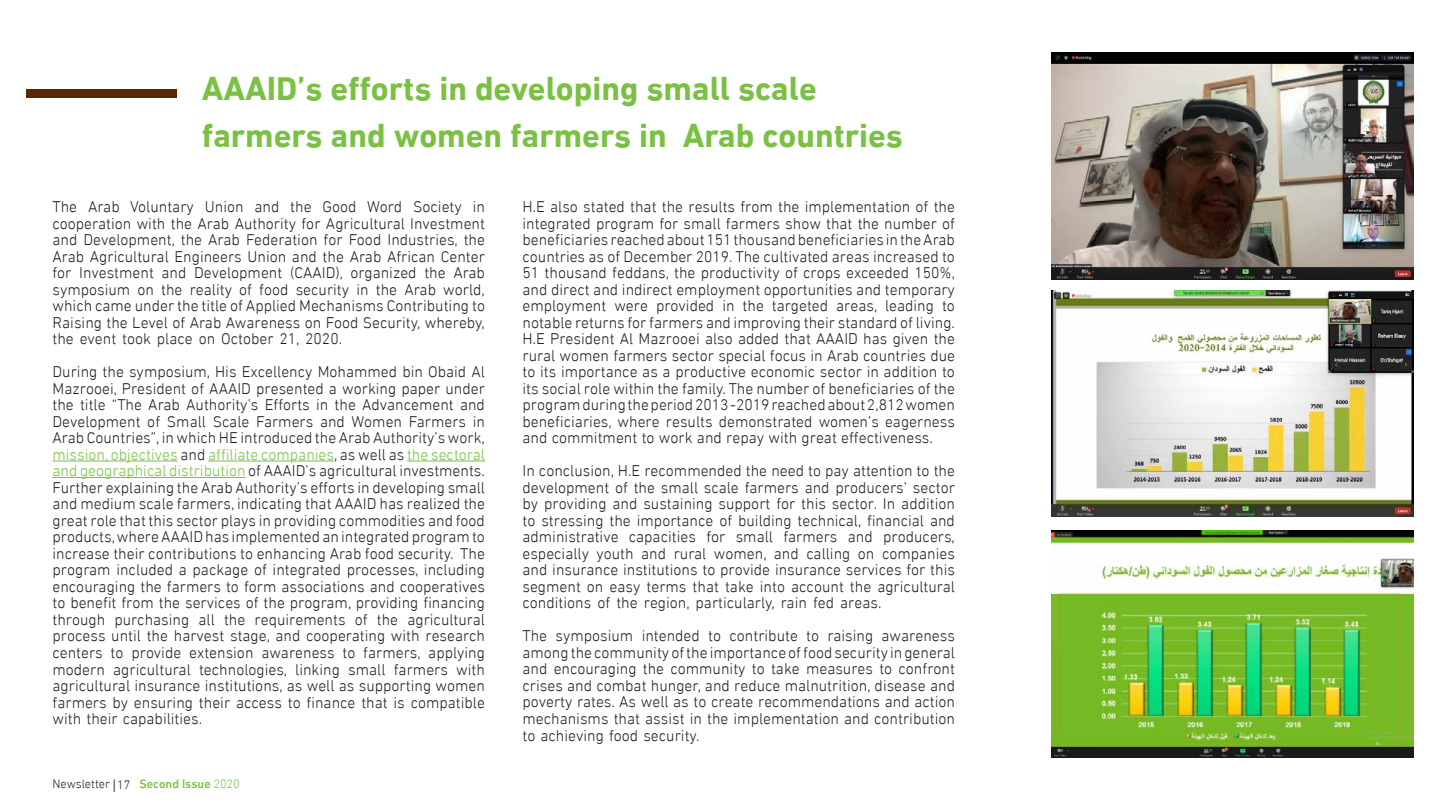
<style>
.page{position:relative;width:1440px;height:810px;background:#fff}
.page>*{position:absolute;margin:0;border:0;box-sizing:border-box;transform-origin:0 0}
.t1{font:700 33.75px/47.1px "DIN Next LTW23";color:#7ac143}
.t2{font:300 15.75px/16.5px "DIN Next LTW23";color:#221f20;text-align:justify}
.t3{font:300 12.38px "DIN Next LTW23";color:#221f20}
.s1{color:#7ac143}
.s2{font-weight:500;color:#7ac143}
</style>
<div class="page">
<svg style="left:114px;top:779px;width:1px;height:13px"></svg>
<hr style="left:53px;top:461px;width:125px;height:1px;background:#7ac143">
<hr style="left:208px;top:461px;width:126px;height:1px;background:#7ac143">
<hr style="left:407px;top:461px;width:78px;height:1px;background:#7ac143">
<hr style="left:53px;top:477px;width:193px;height:1px;background:#7ac143">
<div style="left:26px;top:89px;width:151px;height:9px;background:#572700"></div>
<img style="left:1051px;top:52px;width:363px;height:227px">
<img style="left:1051px;top:290px;width:363px;height:227px">
<img style="left:1051px;top:531px;width:363px;height:227px">
<h1 class="t1" style="left:202px;top:65px;width:703px">AAAID’s efforts in developing small scale farmers and women farmers in Arab countries</h1>
<p class="t2" style="left:53px;top:199px;width:434px">The Arab Voluntary Union and the Good Word Society in cooperation with the Arab Authority for Agricultural Investment and Development, the Arab Federation for Food Industries, the Arab Agricultural Engineers Union and the Arab African Center for Investment and Development (CAAID), organized the Arab symposium on the reality of food security in the Arab world, which came under the title of Applied Mechanisms Contributing to Raising the Level of Arab Awareness on Food Security, whereby, the event took place on October 21, 2020.</p>
<p class="t2" style="left:53px;top:364px;width:434px">During the symposium, His Excellency Mohammed bin Obaid Al Mazrooei, President of AAAID presented a working paper under the title “The Arab Authority’s Efforts in the Advancement and Development of Small Scale Farmers and Women Farmers in Arab Countries”, in which HE introduced the Arab Authority’s work, <span class="s1">mission, objectives</span> and <span class="s1">affiliate companies</span>, as well as <span class="s1">the sectoral and geographical distribution</span> of AAAID’s agricultural investments.<br>Further explaining the Arab Authority’s efforts in developing small and medium scale farmers, indicating that AAAID has realized the great role that this sector plays in providing commodities and food products, where AAAID has implemented an integrated program to increase their contributions to enhancing Arab food security. The program included a package of integrated processes, including encouraging the farmers to form associations and cooperatives to benefit from the services of the program, providing financing through purchasing all the requirements of the agricultural process until the harvest stage, and cooperating with research centers to provide extension awareness to farmers, applying modern agricultural technologies, linking small farmers with agricultural insurance institutions, as well as supporting women farmers by ensuring their access to finance that is compatible with their capabilities.</p>
<p class="t3" style="left:53px;top:776px;width:189px">Newsletter 17 <span class="s2">Second Issue</span> <span class="s1">2020</span></p>
<p class="t2" style="left:523px;top:199px;width:434px">H.E also stated that the results from the implementation of the integrated program for small farmers show that the number of beneficiaries reached about 151 thousand beneficiaries in the Arab countries as of December 2019. The cultivated areas increased to 51 thousand feddans, the productivity of crops exceeded 150%, and direct and indirect employment opportunities and temporary employment were provided in the targeted areas, leading to notable returns for farmers and improving their standard of living.<br>H.E President Al Mazrooei also added that AAAID has given the rural women farmers sector special focus in Arab countries due to its importance as a productive economic sector in addition to its social role within the family. The number of beneficiaries of the program during the period 2013 -2019 reached about 2,812 women beneficiaries, where results demonstrated women’s eagerness and commitment to work and repay with great effectiveness.</p>
<p class="t2" style="left:523px;top:463px;width:434px">In conclusion, H.E recommended the need to pay attention to the development of the small scale farmers and producers’ sector by providing and sustaining support for this sector. In addition to stressing the importance of building technical, financial and administrative capacities for small farmers and producers, especially youth and rural women, and calling on companies and insurance institutions to provide insurance services for this segment on easy terms that take into account the agricultural conditions of the region, particularly, rain fed areas.</p>
<p class="t2" style="left:523px;top:628px;width:434px">The symposium intended to contribute to raising awareness among the community of the importance of food security in general and encouraging the community to take measures to confront crises and combat hunger, and reduce malnutrition, disease and poverty rates. As well as to create recommendations and action mechanisms that assist in the implementation and contribution to achieving food security.</p>
</div>
